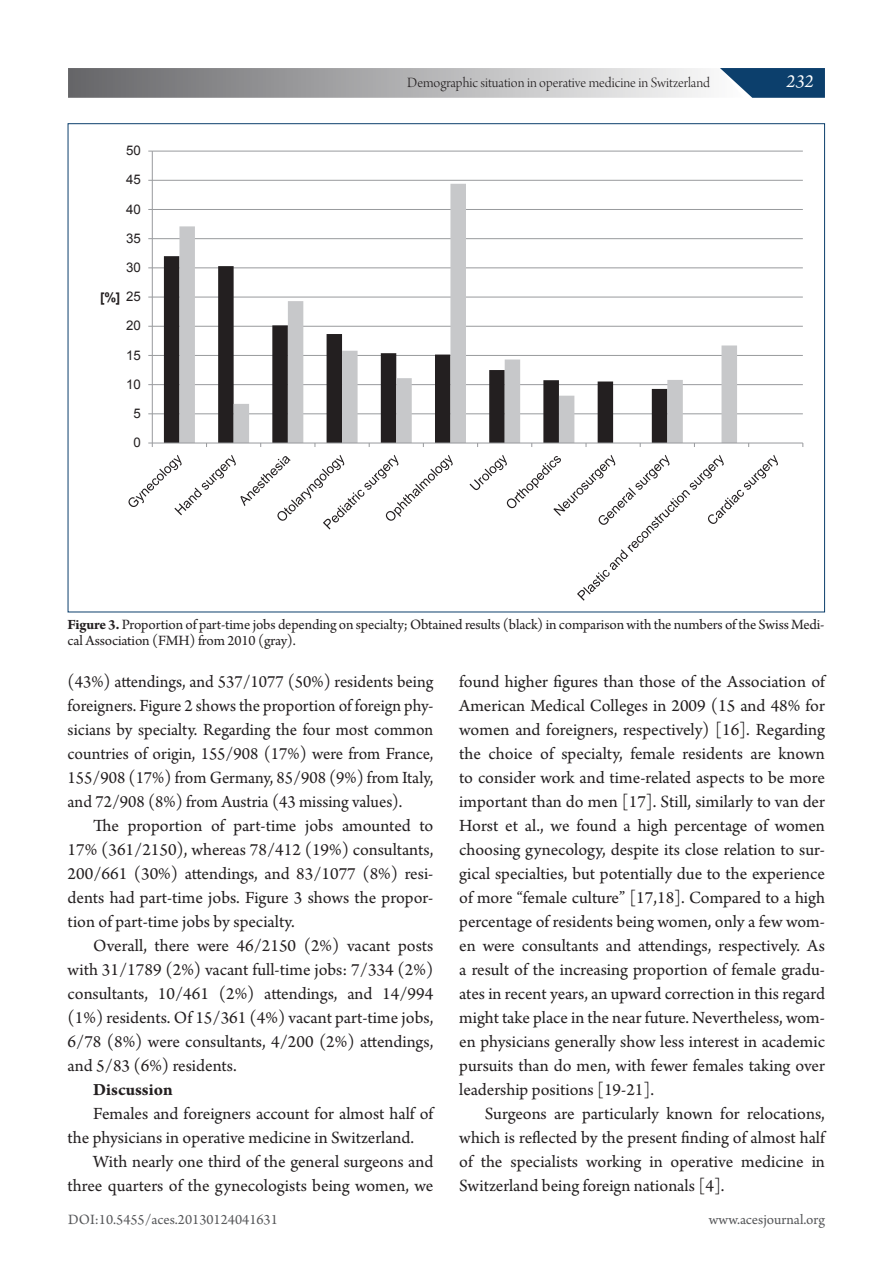
<style>
.page{position:relative;width:893px;height:1263px;background:#fff}
.page>*{position:absolute;margin:0;border:0;box-sizing:border-box;transform-origin:0 0}
.Paragraph_Style7{font:italic 19.5px "Arno Pro";color:#fff}
.BABA{font:18px/24px "Arno Pro";color:#231f20;text-align:justify}
.BABA-2{font:700 18px "Arno Pro";color:#231f20}
.BABA-3{font:15px/16.5px "Arno Pro";letter-spacing:-.01em;color:#231f20}
.Paragraph_Style7-2{font:15px "Arno Pro Light Display";color:#231f20}
.BABA-4{font:15px "Arno Pro";color:#57585a}
.t1{font:13.35px "Arial";color:#231f20}
.t2{font:700 13.35px "Arial";color:#231f20}
.s1{font-weight:400}
.s2{font-weight:700}
</style>
<div class="page">
<hr style="left:152px;top:413px;width:651px;height:1px;background:#989a9d">
<hr style="left:152px;top:384px;width:651px;height:1px;background:#989a9d">
<hr style="left:152px;top:355px;width:651px;height:1px;background:#989a9d">
<hr style="left:152px;top:326px;width:651px;height:1px;background:#989a9d">
<hr style="left:152px;top:297px;width:651px;height:1px;background:#989a9d">
<hr style="left:152px;top:267px;width:651px;height:1px;background:#989a9d">
<hr style="left:152px;top:238px;width:651px;height:1px;background:#989a9d">
<hr style="left:152px;top:209px;width:651px;height:1px;background:#989a9d">
<hr style="left:152px;top:180px;width:651px;height:1px;background:#989a9d">
<hr style="left:152px;top:151px;width:651px;height:1px;background:#989a9d">
<div style="left:164px;top:256px;width:15px;height:187px;background:#231f20"></div>
<svg style="left:179px;top:184px;width:558px;height:259px"></svg>
<hr style="left:152px;top:151px;width:1px;height:292px;background:#989a9d">
<hr style="left:152px;top:443px;width:651px;height:1px;background:#989a9d">
<svg style="left:128px;top:455px;width:325px;height:74px"></svg>
<svg style="left:469px;top:455px;width:309px;height:146px"></svg>
<svg style="left:68px;top:68px;width:757px;height:30px;background:#9da3aa"></svg>
<p class="t1" style="left:126px;top:141px;width:16px">50</p>
<p class="t1" style="left:126px;top:171px;width:16px">45</p>
<p class="t1" style="left:126px;top:200px;width:16px">40</p>
<p class="t1" style="left:126px;top:229px;width:16px">35</p>
<p class="t1" style="left:126px;top:258px;width:16px">30</p>
<p class="t2" style="left:100px;top:288px;width:42px">[%] <span class="s1">25</span></p>
<p class="t1" style="left:126px;top:317px;width:16px">20</p>
<p class="t1" style="left:126px;top:346px;width:16px">15</p>
<p class="t1" style="left:126px;top:375px;width:16px">10</p>
<p class="t1" style="left:133px;top:404px;width:9px">5</p>
<p class="t1" style="left:133px;top:433px;width:9px">0</p>
<p class="Paragraph_Style7-2" style="left:407px;top:74px;width:304px">Demographic situation in operative medicine in Switzerland</p>
<p class="Paragraph_Style7" style="left:786px;top:70px;width:29px">232</p>
<p class="t1" style="left:83px;top:610px;width:678px">Obtained results (black) in comparison with the numbers of the Swiss Medical Association (FMH) from 2010 (gray).</p>
<p class="BABA-3" style="left:68px;top:616px;width:758px"><span class="s2">Figure 3.</span> Proportion of part-time jobs depending on specialty; Obtained results (black) in comparison with the numbers of the Swiss Medi&shy;cal Association (FMH) from 2010 (gray).</p>
<p class="BABA" style="left:68px;top:670px;width:367px">(43%) attendings, and 537/1077 (50%) residents being foreigners. Figure 2 shows the proportion of foreign phy&shy;sicians by specialty. Regarding the four most common countries of origin, 155/908 (17%) were from France, 155/908 (17%) from Germany, 85/908 (9%) from Italy, and 72/908 (8%) from Austria (43 missing values).</p>
<p class="BABA" style="left:68px;top:814px;width:367px;text-indent:26px">The proportion of part-time jobs amounted to 17% (361/2150), whereas 78/412 (19%) consultants, 200/661 (30%) attendings, and 83/1077 (8%) resi&shy;dents had part-time jobs. Figure 3 shows the propor&shy;tion of part-time jobs by specialty.</p>
<p class="BABA" style="left:68px;top:934px;width:367px;text-indent:26px">Overall, there were 46/2150 (2%) vacant posts with 31/1789 (2%) vacant full-time jobs: 7/334 (2%) consultants, 10/461 (2%) attendings, and 14/994 (1%) residents. Of 15/361 (4%) vacant part-time jobs, 6/78 (8%) were consultants, 4/200 (2%) attendings, and 5/83 (6%) residents.</p>
<p class="BABA-2" style="left:93px;top:1079px;width:81px">Discussion</p>
<p class="BABA" style="left:68px;top:1102px;width:367px;text-indent:26px">Females and foreigners account for almost half of the physicians in operative medicine in Switzerland.</p>
<p class="BABA" style="left:68px;top:1150px;width:367px;text-align:right">With nearly one third of the general surgeons and three quarters of the gynecologists being women, we</p>
<p class="BABA" style="left:459px;top:670px;width:367px">found higher figures than those of the Association of American Medical Colleges in 2009 (15 and 48% for women and foreigners, respectively) [16]. Regarding the choice of specialty, female residents are known to consider work and time-related aspects to be more important than do men [17]. Still, similarly to van der Horst et al., we found a high percentage of women choosing gynecology, despite its close relation to sur&shy;gical specialties, but potentially due to the experience of more “female culture” [17,18]. Compared to a high percentage of residents being women, only a few wom&shy;en were consultants and attendings, respectively. As a result of the increasing proportion of female gradu&shy;ates in recent years, an upward correction in this regard might take place in the near future. Nevertheless, wom&shy;en physicians generally show less interest in academic pursuits than do men, with fewer females taking over leadership positions [19-21].</p>
<p class="BABA" style="left:459px;top:1102px;width:367px;text-indent:26px">Surgeons are particularly known for relocations, which is reflected by the present finding of almost half of the specialists working in operative medicine in Switzerland being foreign nationals [4].</p>
<p class="BABA-4" style="left:68px;top:1211px;width:211px">DOI:10.5455/aces.20130124041631</p>
<p class="BABA-4" style="left:709px;top:1211px;width:118px">www.acesjournal.org</p>
</div>
